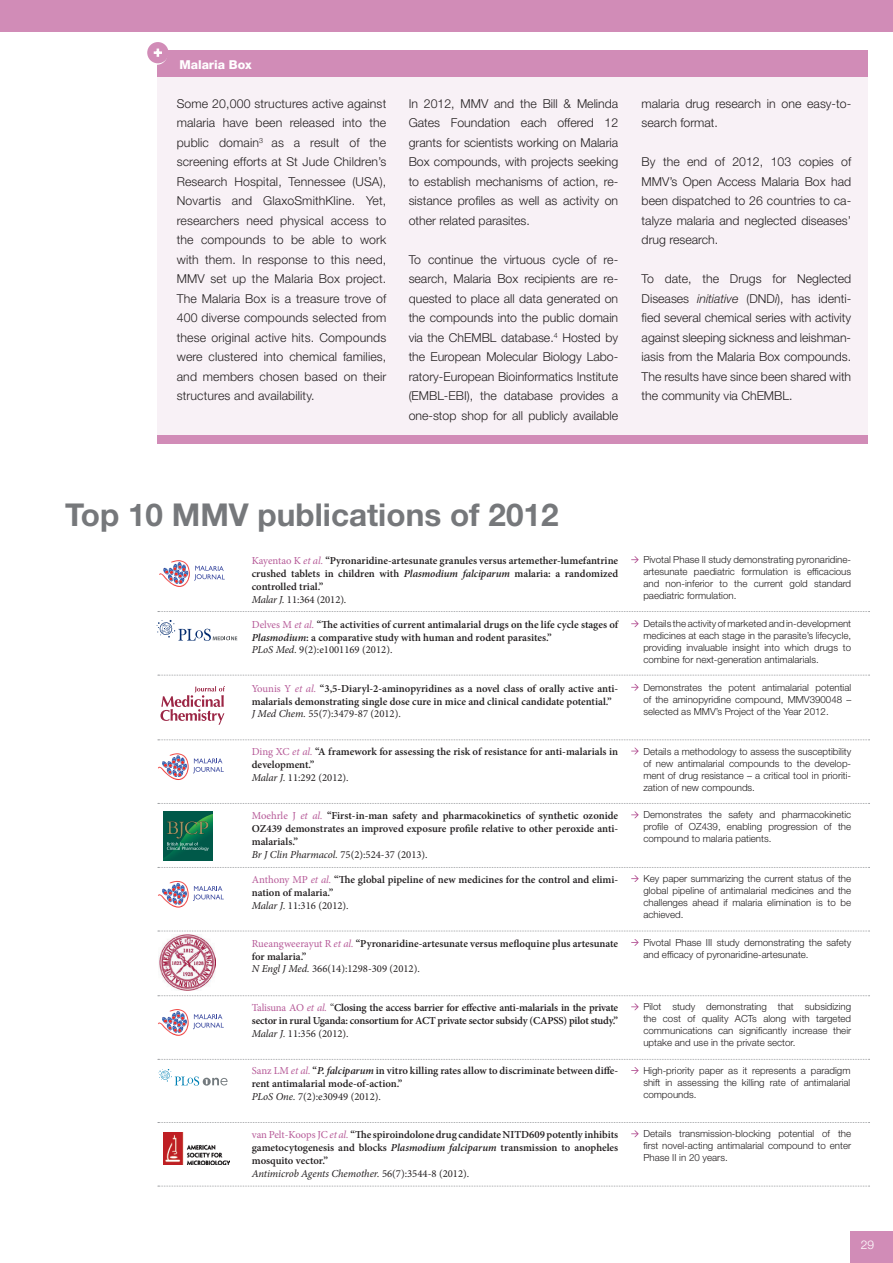
<style>
.page{position:relative;width:893px;height:1263px;background:#fff}
.page>*{position:absolute;margin:0;border:0;box-sizing:border-box;transform-origin:0 0}
.t1{font:700 31.5px "Helvetica Neue LT Std";color:#76787b}
.t2{font:300 12.3px/19.5px "Helvetica Neue LT Std";color:#231f20;text-align:justify}
.t3{font:800 12.3px "Helvetica Neue LT Std";letter-spacing:-.005em;color:#fff}
.t4{font:300 12px "Helvetica Neue LT Std";color:#fff}
.t5{font:600 10.65px/12.8px "Minion Pro";color:#231f20}
.t6{font:300 9.75px/12px "Helvetica Neue LT Std";color:#231f20;text-align:justify}
.s1{font-style:italic}
.s2{font-weight:400;color:#b65a98}
.s3{font-weight:400;font-style:italic;color:#b65a98}
.s4{font-weight:400;font-style:italic}
.s5{font-weight:400}
</style>
<div class="page">
<div style="left:0;top:0;width:893px;height:32px;background:#d18cb7"></div>
<div style="left:850px;top:1231px;width:43px;height:32px;background:#d18cb7"></div>
<svg style="left:631px;top:1130px;width:8px;height:7px"></svg>
<svg style="left:631px;top:1067px;width:8px;height:7px"></svg>
<svg style="left:159px;top:1069px;width:69px;height:17px"></svg>
<svg style="left:631px;top:620px;width:8px;height:7px"></svg>
<svg style="left:156px;top:620px;width:81px;height:21px"></svg>
<svg style="left:631px;top:684px;width:8px;height:7px"></svg>
<svg style="left:160px;top:686px;width:65px;height:38px"></svg>
<svg style="left:631px;top:556px;width:8px;height:7px"></svg>
<svg style="left:159px;top:560px;width:66px;height:27px"></svg>
<svg style="left:631px;top:748px;width:8px;height:6px"></svg>
<svg style="left:158px;top:753px;width:66px;height:27px"></svg>
<svg style="left:631px;top:875px;width:8px;height:7px"></svg>
<svg style="left:158px;top:881px;width:66px;height:26px"></svg>
<svg style="left:631px;top:1003px;width:8px;height:7px"></svg>
<svg style="left:158px;top:1009px;width:66px;height:27px"></svg>
<div style="left:158px;top:55px;width:710px;height:385px;background:#f8f1f6"></div>
<div style="left:158px;top:50px;width:710px;height:27px;background:#d18cb7"></div>
<div style="left:158px;top:435px;width:710px;height:9px;background:#d18cb7"></div>
<svg style="left:146px;top:44px;width:21px;height:21px"></svg>
<div style="left:147px;top:42px;width:21px;height:21px;background:#d18cb7;border-radius:50%"></div>
<svg style="left:153px;top:48px;width:9px;height:9px"></svg>
<svg style="left:631px;top:939px;width:8px;height:7px"></svg>
<img style="left:159px;top:935px;width:57px;height:55px">
<svg style="left:158px;top:611px;width:712px;height:1px"></svg>
<svg style="left:158px;top:867px;width:712px;height:1px"></svg>
<svg style="left:158px;top:739px;width:712px;height:1px"></svg>
<svg style="left:158px;top:995px;width:712px;height:1px"></svg>
<svg style="left:158px;top:1122px;width:712px;height:1px"></svg>
<svg style="left:158px;top:675px;width:712px;height:1px"></svg>
<svg style="left:158px;top:931px;width:712px;height:1px"></svg>
<svg style="left:158px;top:803px;width:712px;height:1px"></svg>
<svg style="left:158px;top:1059px;width:712px;height:1px"></svg>
<svg style="left:158px;top:1186px;width:712px;height:1px"></svg>
<img style="left:163px;top:1133px;width:66px;height:31px">
<svg style="left:631px;top:811px;width:8px;height:7px"></svg>
<div style="left:163px;top:811px;width:49px;height:50px;background:#005949"></div>
<svg style="left:163px;top:814px;width:49px;height:46px"></svg>
<p class="t3" style="left:179px;top:57px;width:74px">Malaria Box</p>
<p class="t2" style="left:177px;top:93px;width:211px">Some 20,000 structures active against malaria have been released into the public domain<sup>3</sup> as a result of the screening efforts at St Jude Children’s Research Hospital, Tennessee (USA), Novartis and GlaxoSmithKline. Yet, researchers need physical access to the compounds to be able to work with them. In response to this need, MMV set up the Malaria Box project.<br>The Malaria Box is a treasure trove of 400 diverse compounds selected from these original active hits. Compounds were clustered into chemical families, and members chosen based on their structures and availability.</p>
<p class="t2" style="left:409px;top:93px;width:211px">In 2012, MMV and the Bill &amp; Melinda Gates Foundation each offered 12 grants for scientists working on Malaria Box compounds, with projects seeking to establish mechanisms of action, re&shy;sistance profiles as well as activity on other related parasites.</p>
<p class="t2" style="left:409px;top:249px;width:211px">To continue the virtuous cycle of re&shy;search, Malaria Box recipients are re&shy;quested to place all data generated on the compounds into the public domain via the ChEMBL database.<sup>4</sup> Hosted by the European Molecular Biology Labo&shy;ratory-European Bioinformatics Institute (EMBL-EBI), the database provides a one-stop shop for all publicly available</p>
<p class="t2" style="left:642px;top:93px;width:211px">malaria drug research in one easy-to&shy;search format.</p>
<p class="t2" style="left:642px;top:152px;width:211px">By the end of 2012, 103 copies of MMV’s Open Access Malaria Box had been dispatched to 26 countries to ca&shy;talyze malaria and neglected diseases’ drug research.</p>
<p class="t2" style="left:642px;top:269px;width:211px;text-align:left">To date, the Drugs for Neglected Diseases <span class="s1">initiative</span> (DND<span class="s1">i</span>), has identi&shy;fied several chemical series with activity against sleeping sickness and leishman‑ iasis from the Malaria Box compounds.<br>The results have since been shared with the community via ChEMBL.</p>
<h1 class="t1" style="left:65px;top:495px;width:495px">Top 10 MMV publications of 2012</h1>
<p class="t5" style="left:252px;top:554px;width:368px"><span class="s2">Kayentao K</span> <span class="s3">et al.</span> “Pyronaridine-artesunate granules versus artemether-lumefantrine crushed tablets in children with <span class="s1">Plasmodium falciparum</span> malaria: a randomized controlled trial.”<br><span class="s4">Malar J.</span> <span class="s5">11:364 (2012).</span></p>
<p class="t6" style="left:643px;top:554px;width:209px">Pivotal Phase II study demonstrating pyronaridine&shy;artesunate paediatric formulation is efficacious and non-inferior to the current gold standard paediatric formulation.</p>
<p class="t5" style="left:252px;top:618px;width:368px"><span class="s2">Delves M</span> <span class="s3">et al.</span> “The activities of current antimalarial drugs on the life cycle stages of<br><span class="s1">Plasmodium</span>: a comparative study with human and rodent parasites.”<br><span class="s4">PLoS Med.</span> <span class="s5">9(2):e1001169 (2012).</span></p>
<p class="t6" style="left:643px;top:617px;width:209px">Details the activity of marketed and in-development medicines at each stage in the parasite’s lifecycle, providing invaluable insight into which drugs to combine for next-generation antimalarials.</p>
<p class="t5" style="left:252px;top:682px;width:368px"><span class="s2">Younis Y</span> <span class="s3">et al.</span> “3,5-Diaryl-2-aminopyridines as a novel class of orally active anti&shy;malarials demonstrating single dose cure in mice and clinical candidate potential.”<br><span class="s4">J Med Chem.</span> <span class="s5">55(7):3479-87 (2012).</span></p>
<p class="t6" style="left:643px;top:681px;width:209px">Demonstrates the potent antimalarial potential of the aminopyridine compound, MMV390048 – selected as MMV’s Project of the Year 2012.</p>
<p class="t5" style="left:252px;top:746px;width:368px"><span class="s2">Ding XC</span> <span class="s3">et al.</span> “A framework for assessing the risk of resistance for anti-malarials in development.”<br><span class="s4">Malar J.</span> <span class="s5">11:292 (2012).</span></p>
<p class="t6" style="left:643px;top:745px;width:209px">Details a methodology to assess the susceptibility of new antimalarial compounds to the develop&shy;ment of drug resistance – a critical tool in prioriti&shy;zation of new compounds.</p>
<p class="t5" style="left:252px;top:809px;width:368px"><span class="s2">Moehrle J</span> <span class="s3">et al.</span> “First-in-man safety and pharmacokinetics of synthetic ozonide OZ439 demonstrates an improved exposure profile relative to other peroxide anti&shy;malarials.”<br><span class="s4">Br J Clin Pharmacol.</span> <span class="s5">75(2):524-37 (2013).</span></p>
<p class="t6" style="left:643px;top:809px;width:209px">Demonstrates the safety and pharmacokinetic profile of OZ439, enabling progression of the compound to malaria patients.</p>
<p class="t5" style="left:252px;top:873px;width:368px"><span class="s2">Anthony MP</span> <span class="s3">et al.</span> “The global pipeline of new medicines for the control and elimi&shy;nation of malaria.”<br><span class="s4">Malar J.</span> <span class="s5">11:316 (2012).</span></p>
<p class="t6" style="left:643px;top:872px;width:209px">Key paper summarizing the current status of the global pipeline of antimalarial medicines and the challenges ahead if malaria elimination is to be achieved.</p>
<p class="t5" style="left:252px;top:937px;width:368px"><span class="s2">Rueangweerayut R</span> <span class="s3">et al.</span> “Pyronaridine-artesunate versus mefloquine plus artesunate for malaria.”<br><span class="s4">N Engl J Med.</span> <span class="s5">366(14):1298-309 (2012).</span></p>
<p class="t6" style="left:643px;top:936px;width:209px">Pivotal Phase III study demonstrating the safety and efficacy of pyronaridine-artesunate.</p>
<p class="t5" style="left:252px;top:1001px;width:368px;text-align:justify"><span class="s2">Talisuna AO</span> <span class="s3">et al.</span> <span class="s5">“</span>Closing the access barrier for effective anti-malarials in the private sector in rural Uganda: consortium for ACT private sector subsidy (CAPSS) pilot study.” <span class="s4">Malar J.</span> <span class="s5">11:356 (2012).</span></p>
<p class="t6" style="left:643px;top:1001px;width:209px">Pilot study demonstrating that subsidizing the cost of quality ACTs along with targeted communications can significantly increase their uptake and use in the private sector.</p>
<p class="t5" style="left:252px;top:1064px;width:368px"><span class="s2">Sanz LM</span> <span class="s3">et al.</span> “<span class="s1">P. falciparum</span> in vitro killing rates allow to discriminate between diffe&shy;rent antimalarial mode-of-action.”<br><span class="s4">PLoS One.</span> <span class="s5">7(2):e30949 (2012).</span></p>
<p class="t6" style="left:643px;top:1064px;width:209px">High-priority paper as it represents a paradigm shift in assessing the killing rate of antimalarial compounds.</p>
<p class="t5" style="left:252px;top:1128px;width:368px"><span class="s2">van Pelt-Koops JC</span> <span class="s3">et al.</span> “The spiroindolone drug candidate NITD609 potently inhibits gametocytogenesis and blocks <span class="s1">Plasmodium falciparum</span> transmission to anopheles mosquito vector.”<br><span class="s4">Antimicrob Agents Chemother.</span> <span class="s5">56(7):3544-8 (2012).</span></p>
<p class="t6" style="left:643px;top:1128px;width:209px">Details transmission-blocking potential of the first novel-acting antimalarial compound to enter Phase II in 20 years.</p>
<p class="t4" style="left:861px;top:1237px;width:15px">29</p>
</div>
